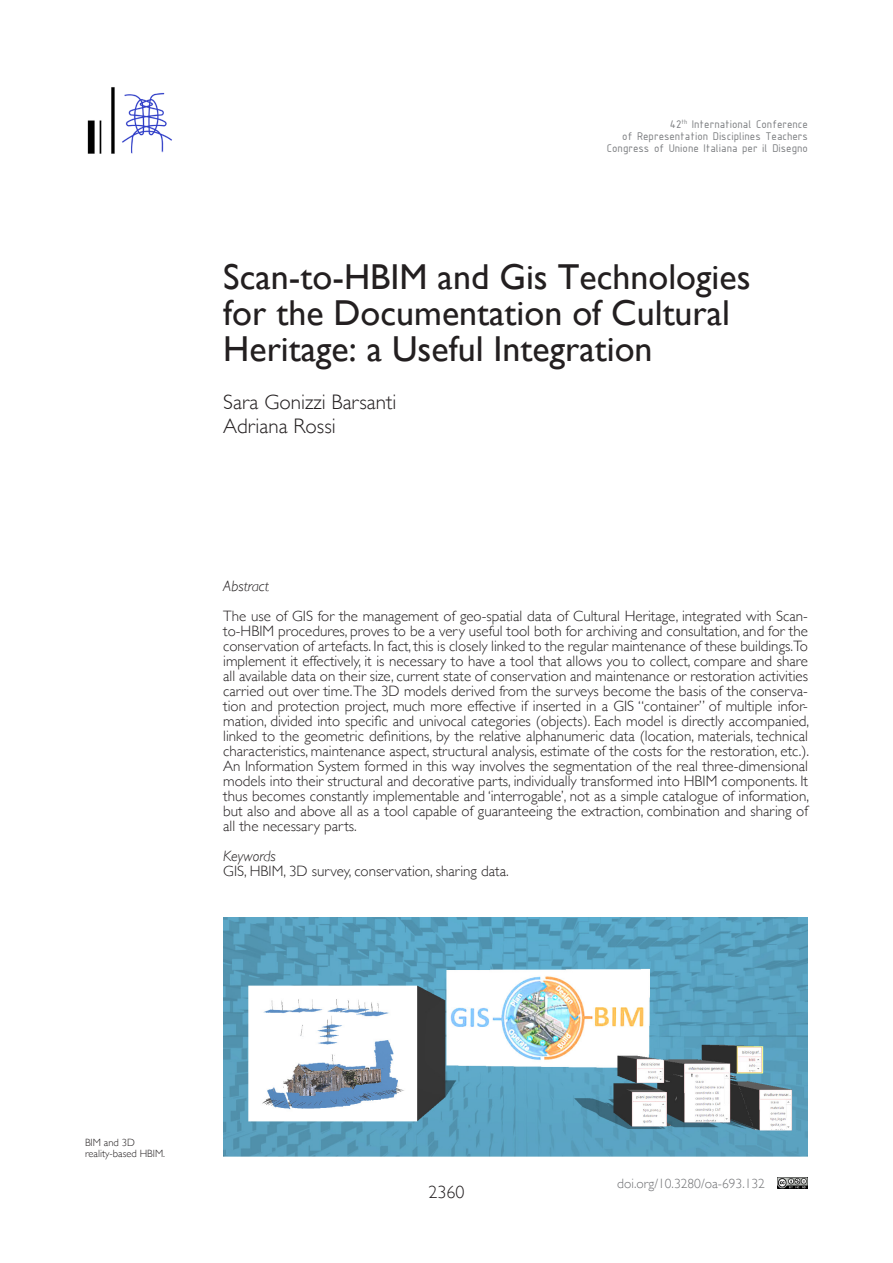
<style>
.page{position:relative;width:893px;height:1263px;background:#fff}
.page>*{position:absolute;margin:0;border:0;box-sizing:border-box;transform-origin:0 0}
.t1{font:36px/36px "Gill Sans";color:#231f20}
.t2{font:300 21px "Gill Sans";color:#231f20}
.t3{font:300 18px "Gill Sans";color:#231f20}
.t4{font:300 15px/15px "Gill Sans";color:#231f20;text-align:justify}
.t5{font:italic 300 15px "Gill Sans";color:#231f20}
.t6{font:300 13.5px "Gill Sans";color:#717275}
.t7{font:12px/12px "ISOCPEUR";color:#7a7c7f;text-align:right}
.t8{font:300 10.5px "Gill Sans";color:#231f20}
</style>
<div class="page">
<img style="left:87px;top:87px;width:85px;height:67px">
<img style="left:778px;top:1178px;width:30px;height:10px">
<img style="left:223px;top:918px;width:585px;height:239px">
<p class="t7" style="left:607px;top:118px;width:203px">42<sup>th</sup> International Conference<br>of Representation Disciplines Teachers<br>Congress of Unione Italiana per il Disegno</p>
<p class="t1" style="left:223px;top:258px;width:529px">Scan-to-HBIM and Gis Technologies for the Documentation of Cultural<br>Heritage: a Useful Integration</p>
<p class="t2" style="left:223px;top:385px;width:175px">Sara Gonizzi Barsanti</p>
<p class="t2" style="left:223px;top:409px;width:114px">Adriana Rossi</p>
<p class="t5" style="left:223px;top:577px;width:47px">Abstract</p>
<p class="t4" style="left:223px;top:608px;width:587px">The use of GIS for the management of geo-spatial data of Cultural Heritage, integrated with Scan&shy;to-HBIM procedures, proves to be a very useful tool both for archiving and consultation, and for the conservation of artefacts. In fact, this is closely linked to the regular maintenance of these buildings.To implement it effectively, it is necessary to have a tool that allows you to collect, compare and share all available data on their size, current state of conservation and maintenance or restoration activities carried out over time. The 3D models derived from the surveys become the basis of the conserva&shy;tion and protection project, much more effective if inserted in a GIS “container” of multiple infor&shy;mation, divided into specific and univocal categories (objects). Each model is directly accompanied, linked to the geometric definitions, by the relative alphanumeric data (location, materials, technical characteristics, maintenance aspect, structural analysis, estimate of the costs for the restoration, etc.).<br>An Information System formed in this way involves the segmentation of the real three-dimensional models into their structural and decorative parts, individually transformed into HBIM components. It thus becomes constantly implementable and ‘interrogable’, not as a simple catalogue of information, but also and above all as a tool capable of guaranteeing the extraction, combination and sharing of all the necessary parts.</p>
<p class="t5" style="left:223px;top:847px;width:54px">Keywords</p>
<p class="t4" style="left:223px;top:863px;width:287px">GIS, HBIM, 3D survey, conservation, sharing data.</p>
<p class="t8" style="left:85px;top:1134px;width:51px">BIM and 3D</p>
<p class="t8" style="left:85px;top:1145px;width:82px">reality-based HBIM.</p>
<p class="t3" style="left:428px;top:1178px;width:37px">2360</p>
<p class="t6" style="left:617px;top:1172px;width:149px">doi.org/10.3280/oa-693.132</p>
</div>
